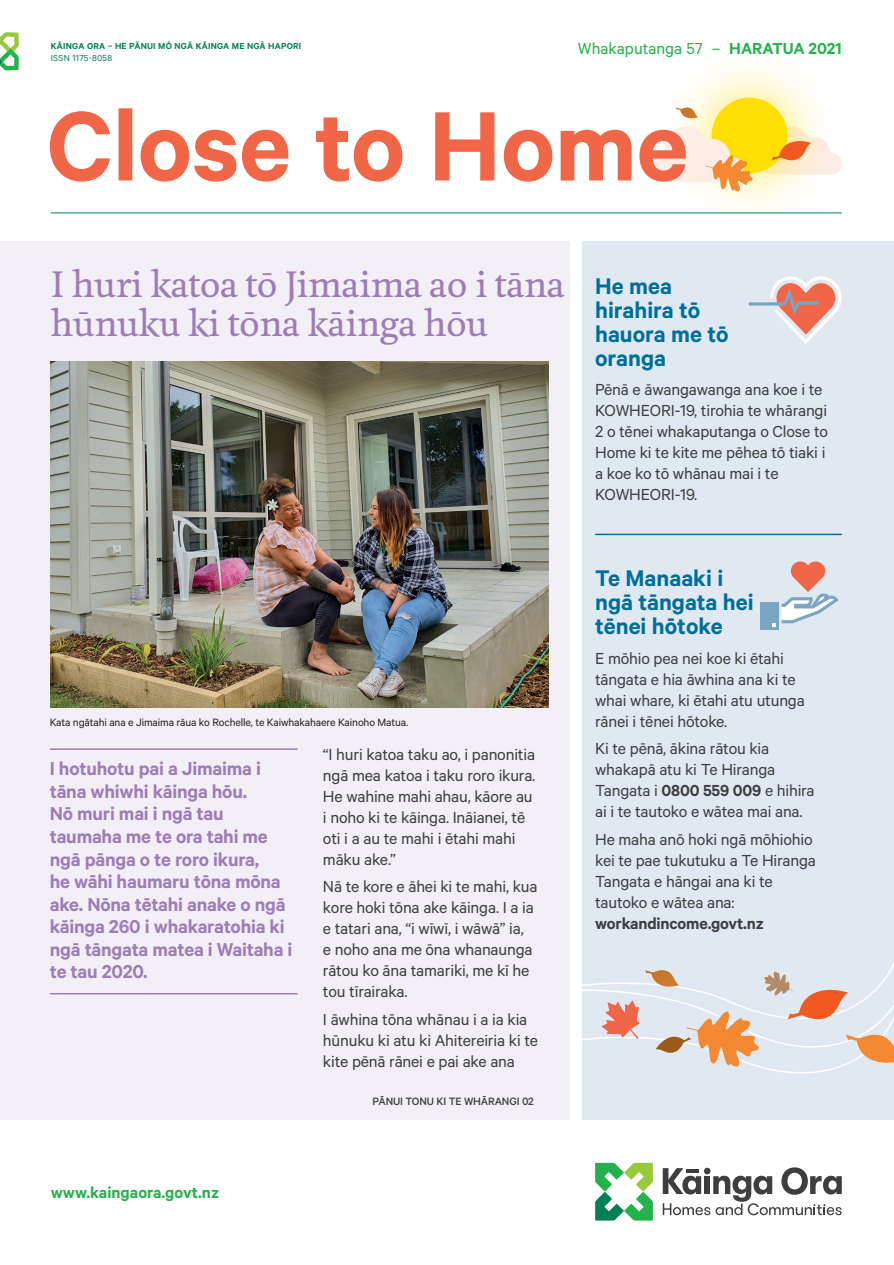
<style>
.page{position:relative;width:894px;height:1265px;background:#fff}
.page>*{position:absolute;margin:0;border:0;box-sizing:border-box;transform-origin:0 0}
.Heading_22pt{font:500 34.5px/39px "Feijoa";letter-spacing:-.015em;color:#9d7db8}
.t1{font:600 25.5px/24px "Calibre";color:#006e9a}
.Intro{font:600 21px/22.5px "Calibre";letter-spacing:-.01em;color:#9d7db8}
.Body_12pt{font:18px/21px "Calibre";letter-spacing:-.01em;color:#3e3e3f}
.Body_12_Light{font:18px "Calibre";color:#23b24b}
.t2{font:600 18px "Calibre";color:#23b24b}
.t3{font:12px "Calibre";letter-spacing:-.01em;color:#231f20}
.t4{font:500 12px "Calibre";letter-spacing:-.01em;color:#3e3e3f}
.Body_12_Light-2{font:600 9.75px "Calibre";letter-spacing:.025em;color:#007f54}
.Body_12_Light-3{font:9.75px "Calibre";letter-spacing:.025em;color:#007f54}
.s1{font-weight:600}
</style>
<div class="page">
<div style="left:582px;top:241px;width:312px;height:878px;background:#e0e9f1"></div>
<div style="left:0;top:241px;width:570px;height:878px;background:#f2eff6"></div>
<hr style="left:50px;top:748px;width:247px;height:1px;background:#9d7db8">
<hr style="left:50px;top:992px;width:247px;height:2px;background:#9d7db8">
<img style="left:51px;top:362px;width:497px;height:345px">
<div style="left:760px;top:602px;width:19px;height:27px;background:#7aa5c3"></div>
<svg style="left:782px;top:561px;width:57px;height:62px"></svg>
<hr style="left:595px;top:533px;width:247px;height:2px;background:#006e9a">
<svg style="left:582px;top:962px;width:312px;height:112px"></svg>
<svg style="left:749px;top:276px;width:93px;height:68px"></svg>
<svg style="left:0;top:32px;width:19px;height:38px"></svg>
<svg style="left:595px;top:1162px;width:58px;height:58px"></svg>
<svg style="left:663px;top:1167px;width:179px;height:47px"></svg>
<hr style="left:51px;top:212px;width:791px;height:1px;background:#007f54">
<div style="left:662px;top:48px;width:175px;height:175px;background:#ffdf01;opacity:.75"></div>
<div style="left:712px;top:98px;width:75px;height:75px;background:#ffdf01;border-radius:50%"></div>
<svg style="left:50px;top:108px;width:636px;height:73px"></svg>
<svg style="left:649px;top:126px;width:193px;height:68px"></svg>
<svg style="left:676px;top:107px;width:22px;height:13px"></svg>
<p class="Body_12_Light-2" style="left:51px;top:40px;width:252px">KĀINGA ORA – HE PĀNUI MŌ NGĀ KĀINGA ME NGĀ HAPORI</p>
<p class="Body_12_Light-3" style="left:51px;top:52px;width:63px">ISSN 1175-8058</p>
<p class="Body_12_Light" style="left:578px;top:38px;width:265px">Whakaputanga 57 – <span class="s1">HARATUA 2021</span></p>
<p class="Heading_22pt" style="left:51px;top:266px;width:516px">I huri katoa tō Jimaima ao i tāna hūnuku ki tōna kāinga hōu</p>
<p class="t3" style="left:50px;top:714px;width:360px">Kata ngātahi ana e Jimaima rāua ko Rochelle, te Kaiwhakahaere Kainoho Matua.</p>
<p class="Intro" style="left:50px;top:757px;width:244px">I hotuhotu pai a Jimaima i tāna whiwhi kāinga hōu.<br>Nō muri mai i ngā tau taumaha me te ora tahi me ngā pānga o te roro ikura,<br>he wāhi haumaru tōna mōna ake. Nōna tētahi anake o ngā kāinga 260 i whakaratohia ki ngā tāngata matea i Waitaha i te tau 2020.</p>
<p class="Body_12pt" style="left:323px;top:743px;width:214px">“I huri katoa taku ao, i panonitia ngā mea katoa i taku roro ikura.<br>He wahine mahi ahau, kāore au i noho ki te kāinga. Ināianei, tē oti i a au te mahi i ētahi mahi māku ake.”</p>
<p class="Body_12pt" style="left:323px;top:875px;width:216px">Nā te kore e āhei ki te mahi, kua kore hoki tōna ake kāinga. I a ia e tatari ana, “i wīwī, i wāwā” ia,<br>e noho ana me ōna whanaunga rātou ko āna tamariki, me kī he tou tīrairaka.</p>
<p class="Body_12pt" style="left:323px;top:1007px;width:217px">I āwhina tōna whānau i a ia kia hūnuku ki atu ki Ahitereiria ki te kite pēnā rānei e pai ake ana</p>
<p class="t4" style="left:373px;top:1094px;width:163px">PĀNUI TONU KI TE WHĀRANGI 02</p>
<p class="t1" style="left:595px;top:273px;width:135px">He mea hirahira tō hauora me tō oranga</p>
<p class="Body_12pt" style="left:595px;top:378px;width:234px">Pēnā e āwangawanga ana koe i te<br>KOWHEORI-19, tirohia te whārangi<br>2 o tēnei whakaputanga o Close to<br>Home ki te kite me pēhea tō tiaki i a koe ko tō whānau mai i te<br>KOWHEORI-19.</p>
<p class="t1" style="left:595px;top:565px;width:160px">Te Manaaki i ngā tāngata hei tēnei hōtoke</p>
<p class="Body_12pt" style="left:595px;top:647px;width:211px">E mōhio pea nei koe ki ētahi tāngata e hia āwhina ana ki te whai whare, ki ētahi atu utunga rānei i tēnei hōtoke.</p>
<p class="Body_12pt" style="left:595px;top:737px;width:221px">Ki te pēnā, ākina rātou kia whakapā atu ki Te Hiranga<br>Tangata i <span class="s1">0800 559 009</span> e hihira ai i te tautoko e wātea mai ana.</p>
<p class="Body_12pt" style="left:595px;top:827px;width:222px">He maha anō hoki ngā mōhiohio kei te pae tukutuku a Te Hiranga<br>Tangata e hāngai ana ki te tautoko e wātea ana: <span class="s1">workandincome.govt.nz</span></p>
<p class="t2" style="left:51px;top:1180px;width:170px">www.kaingaora.govt.nz</p>
</div>
